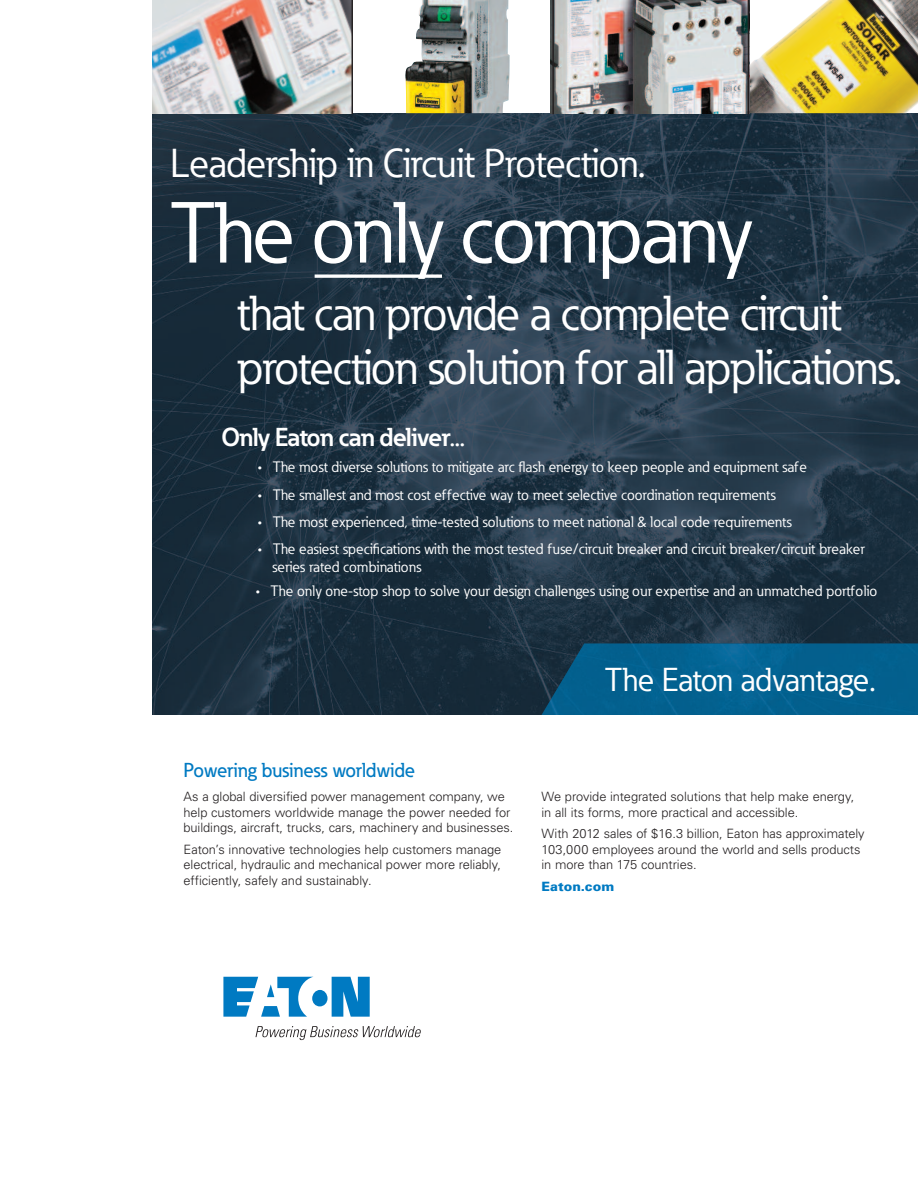
<style>
.page{position:relative;width:918px;height:1188px;background:#fff}
.page>*{position:absolute;margin:0;border:0;box-sizing:border-box;transform-origin:0 0}
.t1{font:85.5px "Eaton";letter-spacing:-.03em;color:#fff}
.t2{font:48.45px/54.2px "Eaton";letter-spacing:-.03em;color:#fff}
.t3{font:39.9px "Eaton";letter-spacing:-.015em;color:#fff}
.t4{font:32.85px "Eaton";letter-spacing:-.005em;color:#fff}
.t5{font:700 25.65px "Eaton";letter-spacing:-.035em;color:#fff}
.t6{font:500 19.95px "Eaton";letter-spacing:-.01em;color:#007ac2}
.t7{font:15px/18px "Eaton";color:#fff}
.t8{font:300 12.9px/15.6px "Univers";letter-spacing:-.005em;color:#231f20}
.t9{font:900 12.9px "Univers";letter-spacing:.005em;color:#007ac2}
.s1{font-family:"Univers";font-weight:300;font-size:8.55px}
</style>
<div class="page">
<img style="left:152px;top:0;width:766px;height:715px">
<img style="left:152px;top:0;width:197px;height:112px">
<svg style="left:223px;top:977px;width:147px;height:40px"></svg>
<svg style="left:255px;top:1026px;width:166px;height:14px"></svg>
<img style="left:542px;top:643px;width:376px;height:72px">
<svg style="left:315px;top:274px;width:127px;height:4px"></svg>
<div style="left:353px;top:0;width:197px;height:113px;background:#fff"></div>
<img style="left:405px;top:0;width:105px;height:113px">
<img style="left:551px;top:0;width:199px;height:113px">
<img style="left:750px;top:0;width:168px;height:113px">
<hr style="left:352px;top:0;width:1px;height:114px;background:#231f20">
<hr style="left:552px;top:0;width:2px;height:114px;background:#231f20">
<hr style="left:748px;top:0;width:1px;height:114px;background:#231f20">
<h3 class="t3" style="left:170px;top:149px;width:478px">Leadership in Circuit Protection.</h3>
<h1 class="t1" style="left:170px;top:202px;width:584px">The only company</h1>
<h2 class="t2" style="left:237px;top:290px;width:667px">that can provide a complete circuit protection solution for all applications.</h2>
<h3 class="t5" style="left:221px;top:428px;width:245px">Only Eaton can deliver...</h3>
<p class="t7" style="left:258px;top:459px;width:551px"><span class="s1">•</span> The most diverse solutions to mitigate arc flash energy to keep people and equipment safe</p>
<p class="t7" style="left:258px;top:487px;width:519px"><span class="s1">•</span> The smallest and most cost effective way to meet selective coordination requirements</p>
<p class="t7" style="left:258px;top:514px;width:535px"><span class="s1">•</span> The most experienced, time-tested solutions to meet national &amp; local code requirements</p>
<p class="t7" style="left:272px;top:542px;width:594px;text-indent:-15px"><span class="s1">•</span> The easiest specifications with the most tested fuse/circuit breaker and circuit breaker/circuit breaker series rated combinations</p>
<p class="t7" style="left:256px;top:583px;width:623px"><span class="s1">•</span> The only one-stop shop to solve your design challenges using our expertise and an unmatched portfolio</p>
<h3 class="t6" style="left:184px;top:763px;width:233px">Powering business worldwide</h3>
<p class="t8" style="left:184px;top:790px;width:331px">As a global diversified power management company, we help customers worldwide manage the power needed for buildings, aircraft, trucks, cars, machinery and businesses.</p>
<p class="t8" style="left:184px;top:842px;width:319px;text-align:justify">Eaton’s innovative technologies help customers manage electrical, hydraulic and mechanical power more reliably, efficiently, safely and sustainably.</p>
<h3 class="t4" style="left:605px;top:667px;width:273px">The Eaton advantage.</h3>
<p class="t8" style="left:542px;top:790px;width:314px">We provide integrated solutions that help make energy, in all its forms, more practical and accessible.</p>
<p class="t8" style="left:542px;top:827px;width:325px">With 2012 sales of $16.3 billion, Eaton has approximately<br>103,000 employees around the world and sells products in more than 175 countries.</p>
<p class="t9" style="left:542px;top:881px;width:74px">Eaton.com</p>
</div>
